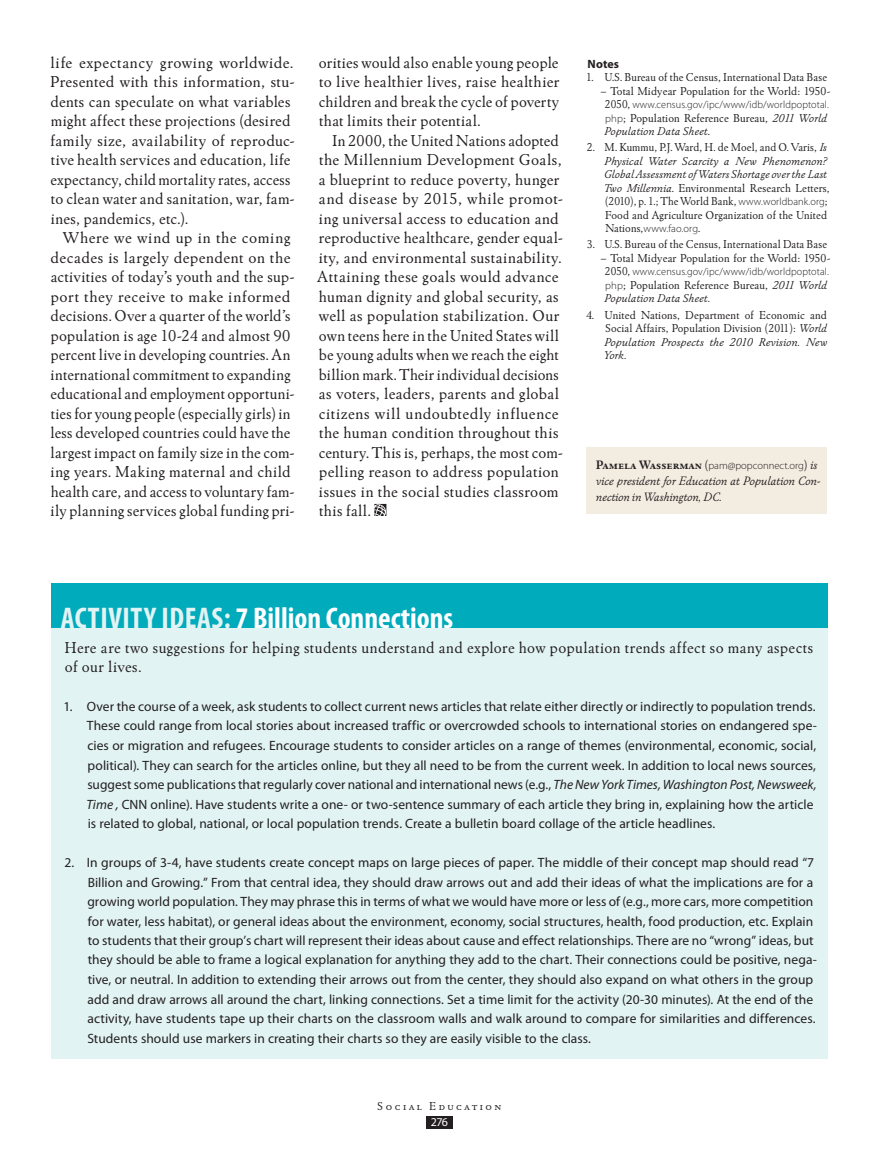
<style>
.page{position:relative;width:878px;height:1161px;background:#fff}
.page>*{position:absolute;margin:0;border:0;box-sizing:border-box;transform-origin:0 0}
.t1{font:700 condensed 30px "Myriad Pro";color:#fff}
.t2{font:16.5px/19.5px "Winchester New ITC";letter-spacing:.02em;color:#231f20}
.t3{font:13.5px/19.5px "Myriad Pro";letter-spacing:.005em;color:#231f20}
.t4{font:12.75px/15.8px "Winchester New ITC Book Italic OS";color:#231f20}
.t5{font:12px/13.5px "Winchester New ITC";letter-spacing:.01em;color:#231f20}
.t6{font:italic 12px/13.5px "Winchester New ITC";letter-spacing:.01em;color:#231f20}
.t7{font:12px "Winchester New ITC Book SC";letter-spacing:.2em;color:#231f20}
.t8{font:700 12px "Myriad Pro";letter-spacing:.01em;color:#231f20}
.t9{font:12px "Myriad Pro";color:#fff}
.t10{font:300 10.5px "Myriad Pro";letter-spacing:.01em;color:#231f20}
.s1{font-family:"Winchester New ITC";font-weight:400;font-size:12px}
.s2{font-family:"Myriad Pro";font-weight:300;font-size:10.5px}
.s3{font-style:italic}
.s4{font-family:"Myriad Pro";font-weight:300;font-style:normal;font-size:10.5px}
.s5{font-style:normal}
.s6{font-family:"Winchester New ITC Bold SC";font-weight:400;font-size:12.75px}
.s7{font-family:"Winchester New ITC Book OS";font-weight:400;font-size:12.75px}
.s8{font-family:"Winchester New ITC Book Italic OS";font-weight:400;font-size:12.75px}
.s9{color:#e2f3f4}
</style>
<div class="page">
<div style="left:426px;top:1117px;width:26px;height:12px;background:#231f20"></div>
<svg style="left:374px;top:504px;width:12px;height:12px"></svg>
<div style="left:51px;top:620px;width:776px;height:439px;background:#e2f3f4"></div>
<div style="left:51px;top:583px;width:776px;height:45px;background:#00abbc"></div>
<div style="left:586px;top:447px;width:241px;height:66px;background:#f2ece1"></div>
<p class="t2" style="left:50px;top:52px;width:246px">life expectancy growing worldwide.<br>Presented with this information, stu&shy;dents can speculate on what variables might affect these projections (desired family size, availability of reproduc&shy;tive health services and education, life expectancy, child mortality rates, access to clean water and sanitation, war, fam&shy;ines, pandemics, etc.).</p>
<p class="t2" style="left:51px;top:228px;width:246px;text-align:center">Where we wind up in the coming decades is largely dependent on the activities of today’s youth and the sup&shy;port they receive to make informed decisions. Over a quarter of the world’s population is age 10-24 and almost 90 percent live in developing countries. An international commitment to expanding educational and employment opportuni&shy;ties for young people (especially girls) in less developed countries could have the largest impact on family size in the com&shy;ing years. Making maternal and child health care, and access to voluntary fam&shy;ily planning services global funding pri-</p>
<p class="t2" style="left:319px;top:52px;width:242px;text-align:justify">orities would also enable young people to live healthier lives, raise healthier children and break the cycle of poverty that limits their potential.</p>
<p class="t2" style="left:317px;top:130px;width:247px;text-indent:15px">In 2000, the United Nations adopted the Millennium Development Goals, a blueprint to reduce poverty, hunger and disease by 2015, while promot&shy;ing universal access to education and reproductive healthcare, gender equal&shy;ity, and environmental sustainability.<br>Attaining these goals would advance human dignity and global security, as well as population stabilization. Our own teens here in the United States will be young adults when we reach the eight billion mark. Their individual decisions as voters, leaders, parents and global citizens will undoubtedly influence the human condition throughout this century. This is, perhaps, the most com&shy;pelling reason to address population issues in the social studies classroom this fall.</p>
<p class="t8" style="left:587px;top:57px;width:33px">Notes</p>
<p class="t5" style="left:586px;top:70px;width:242px">1. U.S. Bureau of the Census, International Data Base</p>
<p class="t5" style="left:600px;top:84px;width:232px">– Total Midyear Population for the World: 1950-</p>
<p class="t10" style="left:605px;top:99px;width:225px"><span class="s1">2050,</span> www.census.gov/ipc/www/idb/worldpoptotal.</p>
<p class="t5" style="left:604px;top:111px;width:224px"><span class="s2">php</span>; Population Reference Bureau, <span class="s3">2011 World<br>Population Data Sheet</span>.</p>
<p class="t5" style="left:604px;top:140px;width:227px;text-indent:-17px">2. M. Kummu, P.J. Ward, H. de Moel, and O. Varis, <span class="s3">Is Physical Water Scarcity a New Phenomenon?<br>Global Assessment of Waters Shortage over the Last Two Millennia</span>. Environmental Research Letters, (2010), p. 1.; The World Bank, <span class="s2">www.worldbank.org</span>; Food and Agriculture Organization of the United</p>
<p class="t10" style="left:605px;top:223px;width:96px"><span class="s1">Nations,</span>www.fao.org<span class="s1">.</span></p>
<p class="t5" style="left:586px;top:237px;width:242px">3. U.S. Bureau of the Census, International Data Base</p>
<p class="t5" style="left:600px;top:251px;width:232px">– Total Midyear Population for the World: 1950-</p>
<p class="t10" style="left:605px;top:266px;width:225px"><span class="s1">2050,</span> www.census.gov/ipc/www/idb/worldpoptotal.</p>
<p class="t6" style="left:604px;top:278px;width:224px"><span class="s4">php</span><span class="s5">; Population Reference Bureau,</span> 2011 World<br>Population Data Sheet.</p>
<p class="t5" style="left:604px;top:308px;width:225px;text-align:justify;text-indent:-18px">4. United Nations, Department of Economic and Social Affairs, Population Division (2011): <span class="s3">World Population Prospects the 2010 Revision. New York.</span></p>
<p class="t10" style="left:596px;top:460px;width:223px"><span class="s6">Pamela Wasserman</span> <span class="s7">(</span>pam@popconnect.org<span class="s7">)</span> <span class="s8">is</span></p>
<p class="t4" style="left:596px;top:473px;width:226px">vice president for Education at Population Con&shy;nection in Washington, DC.</p>
<h1 class="t1" style="left:61px;top:602px;width:394px"><span class="s9">Activity Ideas:</span> 7 Billion Connections</h1>
<p class="t2" style="left:65px;top:637px;width:750px">Here are two suggestions for helping students understand and explore how population trends affect so many aspects of our lives.</p>
<p class="t3" style="left:86px;top:697px;width:732px;text-indent:-23px">1. Over the course of a week, ask students to collect current news articles that relate either directly or indirectly to population trends.<br>These could range from local stories about increased traffic or overcrowded schools to international stories on endangered spe&shy;cies or migration and refugees. Encourage students to consider articles on a range of themes (environmental, economic, social, political). They can search for the articles online, but they all need to be from the current week. In addition to local news sources, suggest some publications that regularly cover national and international news (e.g., <span class="s3">The New York Times, Washington Post, Newsweek, Time ,</span> CNN online). Have students write a one- or two-sentence summary of each article they bring in, explaining how the article is related to global, national, or local population trends. Create a bulletin board collage of the article headlines.</p>
<p class="t3" style="left:87px;top:853px;width:731px;text-indent:-23px">2. In groups of 3-4, have students create concept maps on large pieces of paper. The middle of their concept map should read “7<br>Billion and Growing.” From that central idea, they should draw arrows out and add their ideas of what the implications are for a growing world population. They may phrase this in terms of what we would have more or less of (e.g., more cars, more competition for water, less habitat), or general ideas about the environment, economy, social structures, health, food production, etc. Explain to students that their group’s chart will represent their ideas about cause and effect relationships. There are no “wrong” ideas, but they should be able to frame a logical explanation for anything they add to the chart. Their connections could be positive, nega&shy;tive, or neutral. In addition to extending their arrows out from the center, they should also expand on what others in the group add and draw arrows all around the chart, linking connections. Set a time limit for the activity (20-30 minutes). At the end of the activity, have students tape up their charts on the classroom walls and walk around to compare for similarities and differences.<br>Students should use markers in creating their charts so they are easily visible to the class.</p>
<p class="t7" style="left:377px;top:1098px;width:125px">Social Education</p>
<p class="t9" style="left:431px;top:1116px;width:19px">276</p>
</div>
